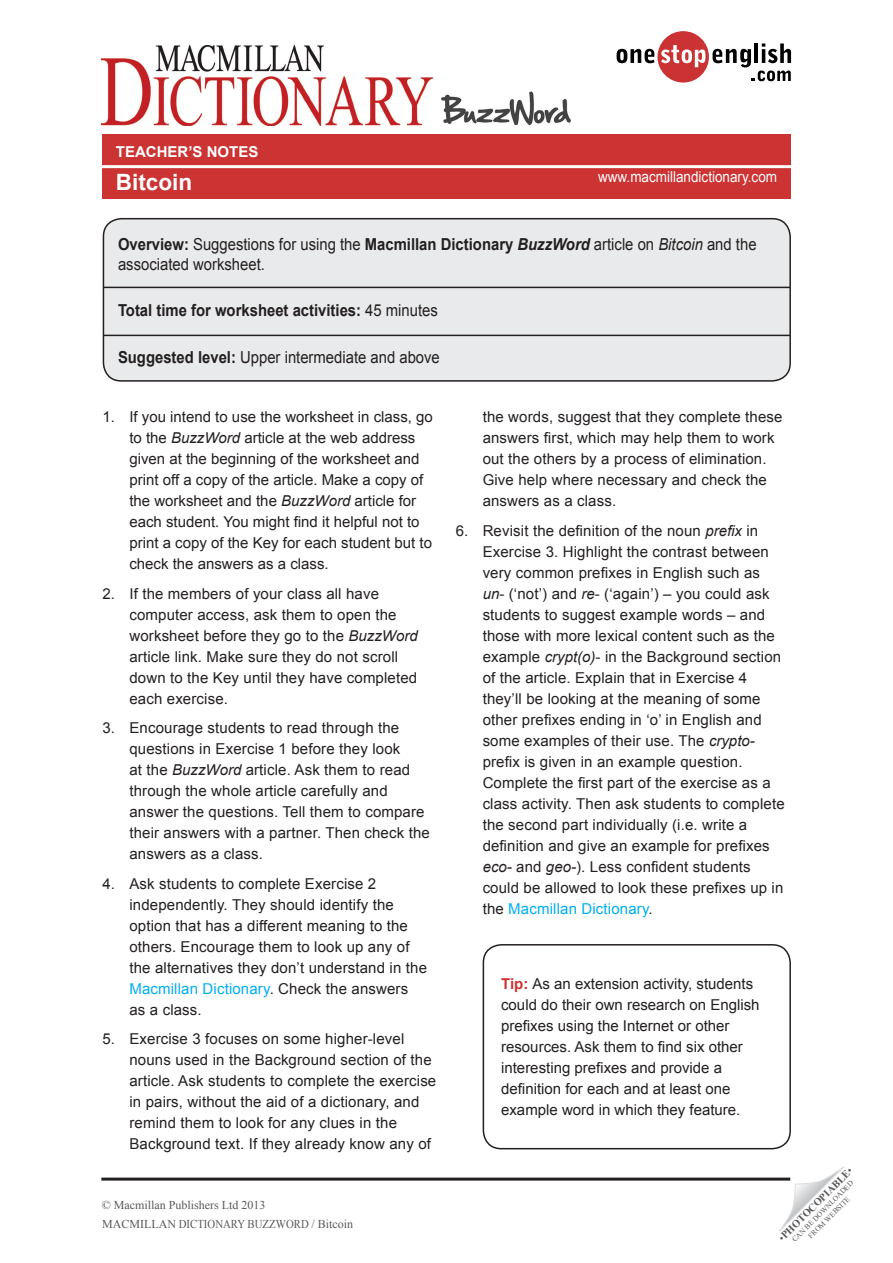
<style>
.page{position:relative;width:893px;height:1263px;background:#fff}
.page>*{position:absolute;margin:0;border:0;box-sizing:border-box;transform-origin:0 0}
.t1{font:700 22.5px "Arial";color:#fff}
.TG_notes{font:16.5px/19.5px "Arial";color:#231f20;scale:.9 1}
.TG_notes-2{font:700 16.5px "Arial";color:#231f20;scale:.9 1}
.Gap_fill_text{font:15px/21px "Arial";letter-spacing:.01em;color:#231f20}
.TG_notes-3{font:15px "Arial";color:#fff;scale:.9 1}
.Gap_fill_text-2{font:700 15px "Arial";color:#fff}
.t2{font:12px "Times New Roman";color:#57585a}
.t3{font:700 10.5px "Times New Roman";color:#57585a}
.t4{font:7.5px "Times New Roman";color:#57585a}
.s1{font-weight:700}
.s2{font-weight:700;font-style:italic}
.s3{font-style:italic}
.s4{font-weight:400}
.s5{color:#00aeef}
.s6{font-weight:700;color:#c33}
</style>
<div class="page">
<svg style="left:617px;top:31px;width:174px;height:52px"></svg>
<div style="left:102px;top:134px;width:689px;height:65px;background:#c33"></div>
<svg style="left:779px;top:1167px;width:65px;height:64px"></svg>
<img style="left:101px;top:46px;width:331px;height:79px">
<hr style="left:101px;top:1177px;width:689px;height:3px;background:#231f20">
<div style="left:103px;top:219px;width:687px;height:162px;background:#e9eaeb;border-radius:18px"></div>
<div style="left:103px;top:218px;width:688px;height:164px;border:2px solid #231f20;border-radius:18px"></div>
<hr style="left:103px;top:287px;width:687px;height:1px;background:#231f20">
<hr style="left:103px;top:335px;width:687px;height:1px;background:#231f20">
<img style="left:442px;top:92px;width:128px;height:33px">
<hr style="left:101px;top:165px;width:690px;height:3px;background:#fff">
<div style="left:483px;top:944px;width:308px;height:205px;border:2px solid #231f20;border-radius:18px"></div>
<p class="Gap_fill_text-2" style="left:116px;top:141px;width:144px">TEACHER’S NOTES</p>
<p class="t1" style="left:116px;top:167px;width:78px">Bitcoin</p>
<p class="TG_notes-3" style="left:598px;top:167px;width:200px">www.macmillandictionary.com</p>
<p class="TG_notes" style="left:118px;top:235px;width:711px"><span class="s1">Overview:</span> Suggestions for using the <span class="s1">Macmillan Dictionary</span> <span class="s2">BuzzWord</span> article on <span class="s3">Bitcoin</span> and the associated worksheet.</p>
<p class="TG_notes-2" style="left:118px;top:299px;width:357px">Total time for worksheet activities: <span class="s4">45 minutes</span></p>
<p class="TG_notes" style="left:118px;top:347px;width:359px"><span class="s1">Suggested level:</span> Upper intermediate and above</p>
<p class="Gap_fill_text" style="left:129px;top:407px;width:305px;text-indent:-27px">1. If you intend to use the worksheet in class, go to the <span class="s3">BuzzWord</span> article at the web address given at the beginning of the worksheet and print off a copy of the article. Make a copy of the worksheet and the <span class="s3">BuzzWord</span> article for each student. You might find it helpful not to print a copy of the Key for each student but to check the answers as a class.</p>
<p class="Gap_fill_text" style="left:129px;top:583px;width:290px;text-indent:-27px">2. If the members of your class all have computer access, ask them to open the worksheet before they go to the <span class="s3">BuzzWord </span>article link. Make sure they do not scroll down to the Key until they have completed each exercise.</p>
<p class="Gap_fill_text" style="left:129px;top:718px;width:302px;text-indent:-27px">3. Encourage students to read through the questions in Exercise 1 before they look<br>at the <span class="s3">BuzzWord</span> article. Ask them to read through the whole article carefully and answer the questions. Tell them to compare their answers with a partner. Then check the answers as a class.</p>
<p class="Gap_fill_text" style="left:129px;top:873px;width:299px;text-indent:-27px">4. Ask students to complete Exercise 2 independently. They should identify the option that has a different meaning to the others. Encourage them to look up any of the alternatives they don’t understand in the <span class="s5">Macmillan Dictionary</span>. Check the answers as a class.</p>
<p class="Gap_fill_text" style="left:129px;top:1029px;width:308px;text-indent:-27px">5. Exercise 3 focuses on some higher-level nouns used in the Background section of the article. Ask students to complete the exercise in pairs, without the aid of a dictionary, and remind them to look for any clues in the Background text. If they already know any of</p>
<p class="t2" style="left:102px;top:1197px;width:165px">© Macmillan Publishers Ltd 2013</p>
<p class="t2" style="left:102px;top:1215px;width:253px">MACMILLAN DICTIONARY BUZZWORD / Bitcoin</p>
<p class="Gap_fill_text" style="left:483px;top:407px;width:301px">the words, suggest that they complete these answers first, which may help them to work out the others by a process of elimination.<br>Give help where necessary and check the answers as a class.</p>
<p class="Gap_fill_text" style="left:483px;top:520px;width:304px;text-indent:-27px">6. Revisit the definition of the noun <span class="s3">prefix</span> in Exercise 3. Highlight the contrast between very common prefixes in English such as <span class="s3">un</span>- (‘not’) and <span class="s3">re</span>- (‘again’) – you could ask students to suggest example words – and those with more lexical content such as the example <span class="s3">crypt(o)</span>- in the Background section of the article. Explain that in Exercise 4 they’ll be looking at the meaning of some other prefixes ending in ‘o’ in English and some examples of their use. The <span class="s3">crypto&shy;</span>prefix is given in an example question.<br>Complete the first part of the exercise as a class activity. Then ask students to complete the second part individually (i.e. write a definition and give an example for prefixes <span class="s3">eco-</span> and <span class="s3">geo-</span>). Less confident students could be allowed to look these prefixes up in the <span class="s5">Macmillan Dictionary</span>.</p>
<p class="Gap_fill_text" style="left:501px;top:973px;width:260px"><span class="s6">Tip:</span> As an extension activity, students could do their own research on English prefixes using the Internet or other resources. Ask them to find six other interesting prefixes and provide a definition for each and at least one example word in which they feature.</p>
<p class="t3" style="left:775px;top:1234px;width:101px;rotate:-45deg"><span class="s4">•</span>PHOTOCOPIABLE<span class="s4">•</span></p>
<p class="t4" style="left:790px;top:1237px;width:85px;rotate:-45deg">CAN BE DOWNLOADED</p>
<p class="t4" style="left:806px;top:1233px;width:57px;rotate:-45deg">FROM WEBSITE</p>
</div>
